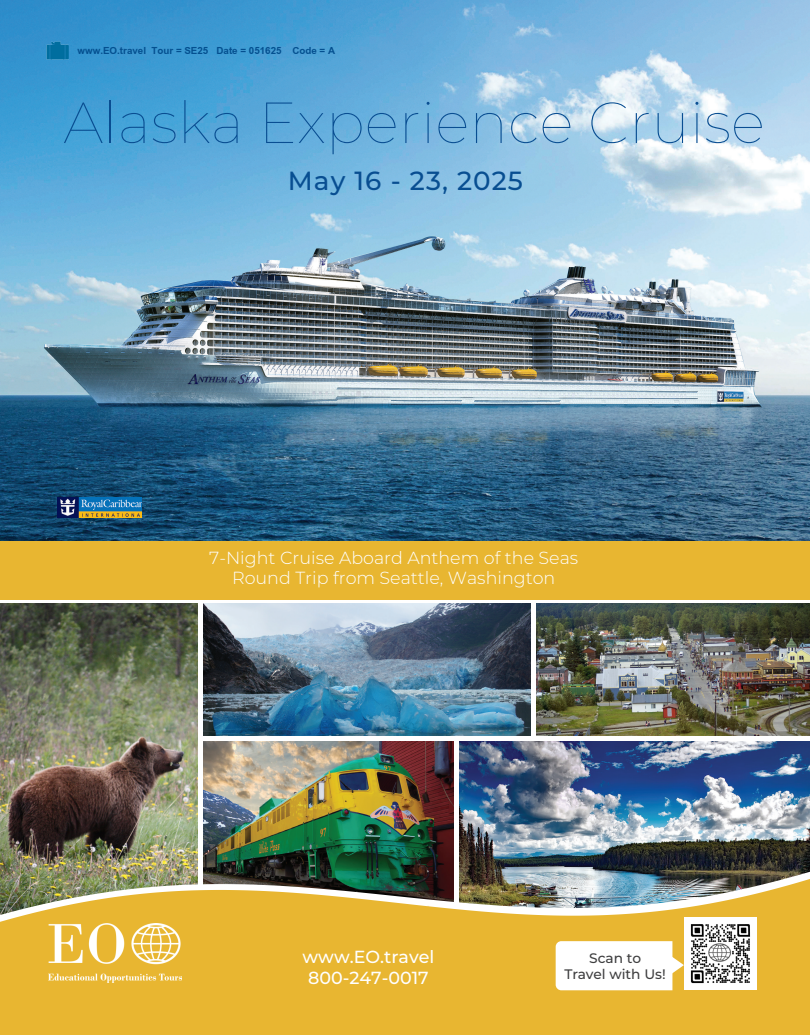
<style>
.page{position:relative;width:810px;height:1035px;background:#fff}
.page>*{position:absolute;margin:0;border:0;box-sizing:border-box;transform-origin:0 0}
.t1{font:100 57.88px "Montserrat";color:#094e92}
.t2{font:500 26.25px "Montserrat";letter-spacing:.04em;color:#084e91}
.t3{font:300 17.5px/20px "Montserrat";color:#fff;text-align:center}
.t4{font:500 17.5px/21px "Montserrat";color:#fff;text-align:center}
.t5{font:700 15px "Browallia New";color:#045090}
.t6{font:500 13.75px/16.5px "Montserrat";color:#3e3e3f;text-align:center}
</style>
<div class="page">
<img style="left:0;top:604px;width:198px;height:268px">
<img style="left:0;top:0;width:810px;height:541px">
<img style="left:203px;top:742px;width:251px;height:130px">
<img style="left:459px;top:742px;width:351px;height:130px">
<div style="left:0;top:541px;width:810px;height:58px;background:#e8b631"></div>
<img style="left:46px;top:41px;width:23px;height:19px">
<img style="left:536px;top:604px;width:274px;height:132px">
<img style="left:203px;top:604px;width:328px;height:132px">
<img style="left:57px;top:497px;width:84px;height:21px">
<img style="left:0;top:872px;width:809px;height:7px">
<svg style="left:0;top:879px;width:810px;height:156px;fill:#e8b631"></svg>
<img style="left:685px;top:917px;width:72px;height:72px">
<svg style="left:556px;top:941px;width:128px;height:49px"></svg>
<img style="left:48px;top:924px;width:133px;height:58px">
<p class="t5" style="left:78px;top:41px;width:259px">www.EO.travel Tour = SE25 Date = 051625 Code = A</p>
<h1 class="t1" style="left:63px;top:84px;width:703px">Alaska Experience Cruise</h1>
<h2 class="t2" style="left:288px;top:162px;width:237px">May 16 - 23, 2025</h2>
<p class="t3" style="left:209px;top:548px;width:371px">7-Night Cruise Aboard Anthem of the Seas<br>Round Trip from Seattle, Washington</p>
<p class="t4" style="left:303px;top:945px;width:133px">www.EO.travel<br>800-247-0017</p>
<p class="t6" style="left:564px;top:949px;width:103px">Scan to<br>Travel with Us!</p>
</div>
